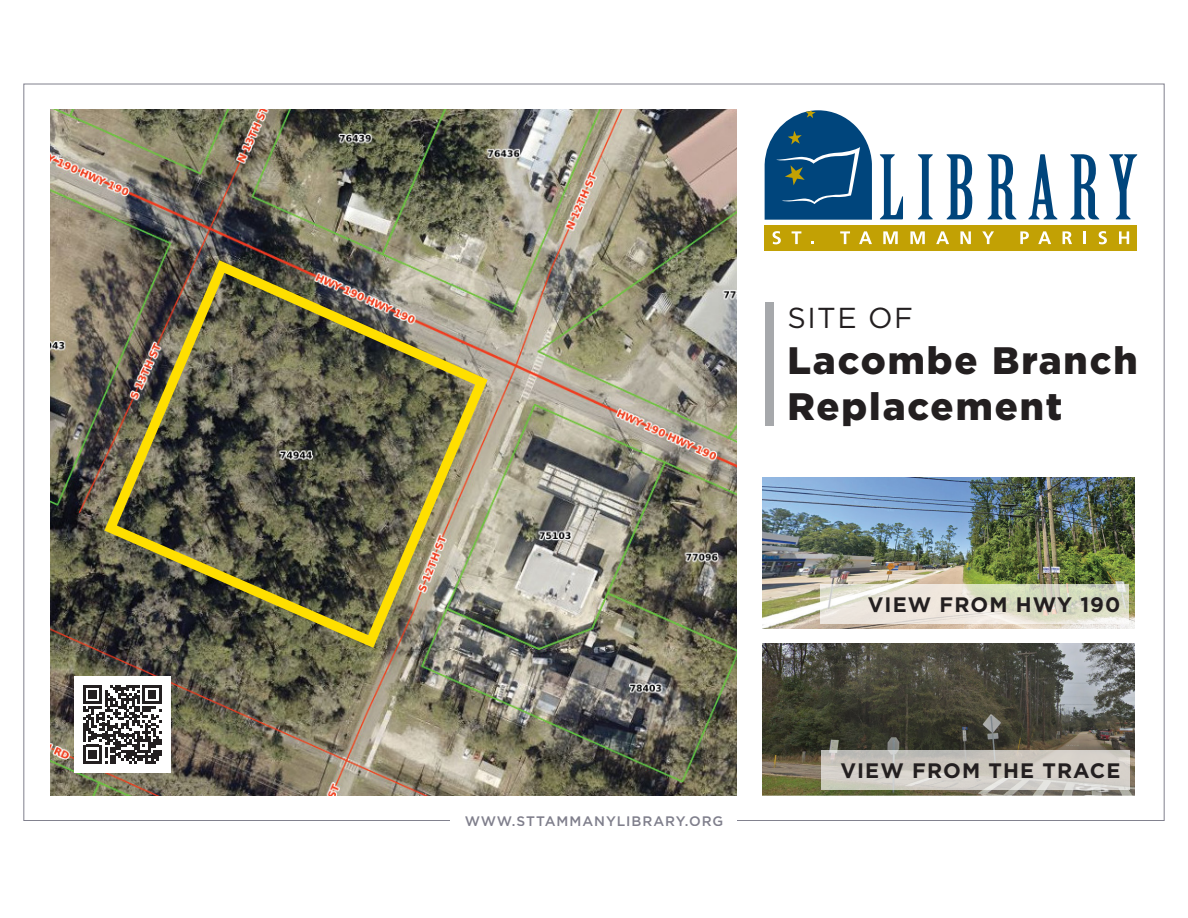
<style>
.page{position:relative;width:1188px;height:918px;background:#fff}
.page>*{position:absolute;margin:0;border:0;box-sizing:border-box;transform-origin:0 0}
.t1{font:900 38.25px/45.9px "Gotham";letter-spacing:.05em;color:#231f20}
.t2{font:28.8px "Gotham";letter-spacing:.05em;color:#231f20}
.t3{font:700 21px "Gotham";letter-spacing:.05em;color:#231f20}
.t4{font:500 13.8px "Gotham";letter-spacing:.07em;color:#48475a}
</style>
<div class="page">
<img style="left:762px;top:644px;width:373px;height:152px">
<div style="left:765px;top:303px;width:9px;height:123px;background:#a6a8ab"></div>
<img style="left:762px;top:477px;width:372px;height:152px">
<svg style="left:880px;top:154px;width:23px;height:65px"></svg>
<svg style="left:918px;top:154px;width:15px;height:65px"></svg>
<svg style="left:947px;top:154px;width:25px;height:65px"></svg>
<svg style="left:988px;top:154px;width:29px;height:65px"></svg>
<svg style="left:1028px;top:154px;width:29px;height:65px"></svg>
<svg style="left:1070px;top:154px;width:29px;height:65px"></svg>
<svg style="left:1109px;top:154px;width:28px;height:65px"></svg>
<div style="left:765px;top:225px;width:372px;height:26px;background:#c2a104"></div>
<svg style="left:773px;top:231px;width:8px;height:13px"></svg>
<svg style="left:792px;top:231px;width:9px;height:13px"></svg>
<svg style="left:840px;top:231px;width:10px;height:13px"></svg>
<svg style="left:859px;top:231px;width:13px;height:13px"></svg>
<svg style="left:883px;top:231px;width:15px;height:13px"></svg>
<svg style="left:910px;top:231px;width:15px;height:13px"></svg>
<svg style="left:936px;top:231px;width:13px;height:13px"></svg>
<svg style="left:960px;top:231px;width:11px;height:13px"></svg>
<svg style="left:982px;top:231px;width:12px;height:13px"></svg>
<svg style="left:1020px;top:231px;width:9px;height:13px"></svg>
<svg style="left:1038px;top:231px;width:13px;height:13px"></svg>
<svg style="left:1063px;top:231px;width:9px;height:13px"></svg>
<svg style="left:1084px;top:231px;width:2px;height:13px"></svg>
<svg style="left:1099px;top:231px;width:8px;height:13px"></svg>
<svg style="left:1119px;top:231px;width:10px;height:13px"></svg>
<svg style="left:765px;top:110px;width:107px;height:110px"></svg>
<img style="left:50px;top:109px;width:687px;height:686px">
<img style="left:98px;top:254px;width:396px;height:400px">
<svg style="left:820px;top:584px;width:309px;height:40px"></svg>
<svg style="left:821px;top:750px;width:308px;height:40px;fill:#d1cdc7"></svg>
<div style="left:74px;top:676px;width:97px;height:97px;background:#fff"></div>
<svg style="left:83px;top:685px;width:79px;height:79px"></svg>
<h2 class="t2" style="left:787px;top:300px;width:127px">SITE OF</h2>
<h1 class="t1" style="left:787px;top:337px;width:352px">Lacombe Branch<br>Replacement</h1>
<p class="t4" style="left:465px;top:812px;width:260px">WWW.STTAMMANYLIBRARY.ORG</p>
<p class="t3" style="left:868px;top:591px;width:254px">VIEW FROM HWY 190</p>
<p class="t3" style="left:840px;top:757px;width:281px">VIEW FROM THE TRACE</p>
</div>
